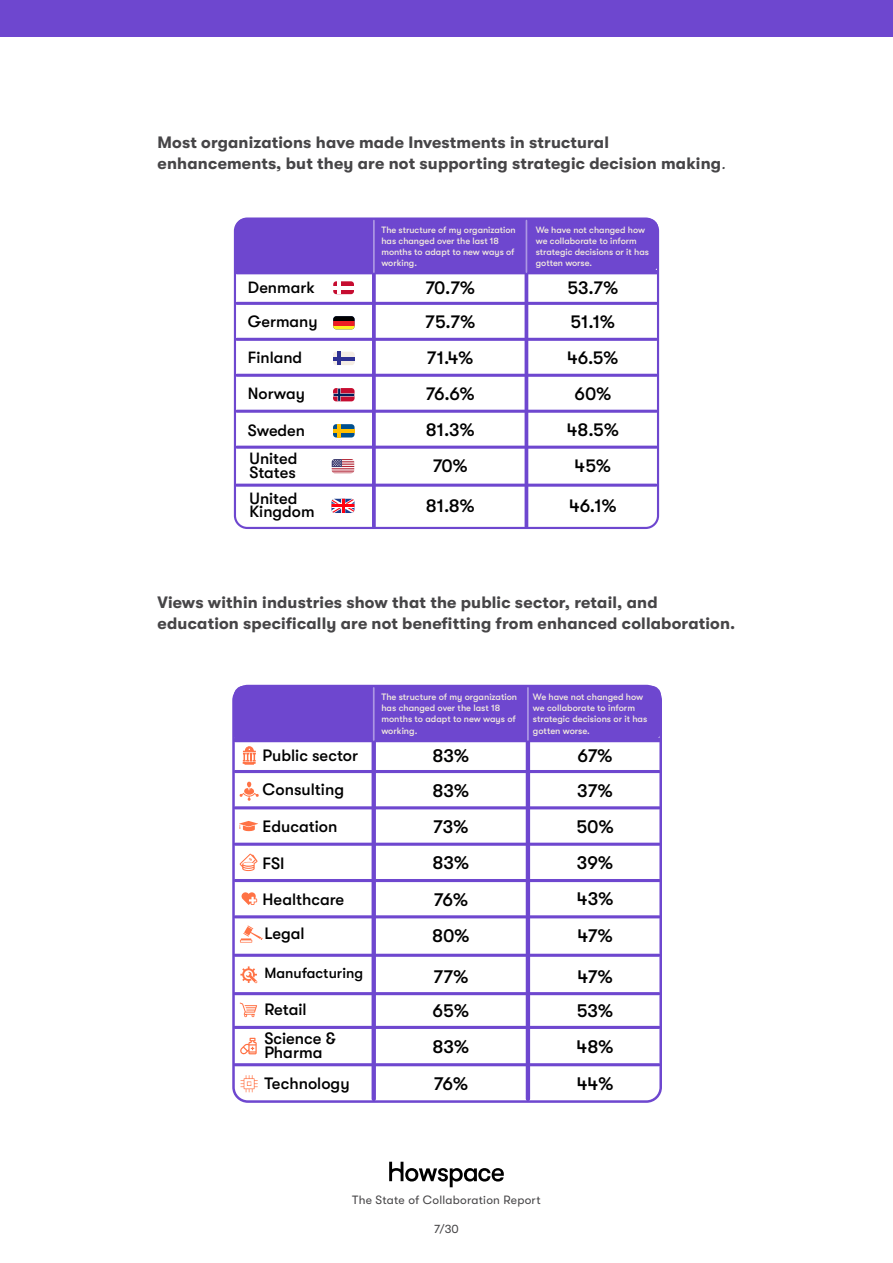
<style>
.page{position:relative;width:893px;height:1263px;background:#fff}
.page>*{position:absolute;margin:0;border:0;box-sizing:border-box;transform-origin:0 0}
.t1{font:500 18.6px/36px "GT Walsheim Pro";color:#000;text-align:justify}
.t2{font:500 18.45px/35.7px "GT Walsheim Pro";color:#000;text-align:center}
.t3{font:700 16.5px/21px "GT Walsheim Pro";letter-spacing:.01em;color:#464547}
.t4{font:500 16.5px/34.2px "GT Walsheim Pro";color:#000}
.t5{font:500 16.35px/33.9px "GT Walsheim Pro";color:#000}
.t6{font:500 14.7px "GT Walsheim Pro";color:#000}
.t7{font:12px "GT Walsheim Pro";letter-spacing:.02em;color:#464547}
.t8{font:500 9.3px/11.1px "GT Walsheim Pro";color:#f2eade}
.t9{font:500 9.15px/10.9px "GT Walsheim Pro";color:#f2eade}
.s1{font-weight:400;font-style:italic;font-size:15px}
</style>
<div class="page">
<svg style="left:389px;top:1162px;width:115px;height:25px"></svg>
<div style="left:0;top:0;width:893px;height:36px;background:#6e47cf"></div>
<svg style="left:234px;top:217px;width:425px;height:312px"></svg>
<svg style="left:372px;top:221px;width:4px;height:305px"></svg>
<hr style="left:525px;top:221px;width:3px;height:305px;background:#6e47cf">
<hr style="left:237px;top:302px;width:419px;height:3px;background:#6e47cf">
<hr style="left:237px;top:270px;width:420px;height:4px;background:#6e47cf">
<hr style="left:237px;top:338px;width:419px;height:3px;background:#6e47cf">
<hr style="left:237px;top:374px;width:419px;height:3px;background:#6e47cf">
<hr style="left:237px;top:410px;width:419px;height:3px;background:#6e47cf">
<hr style="left:237px;top:446px;width:419px;height:3px;background:#6e47cf">
<hr style="left:236px;top:484px;width:420px;height:3px;background:#6e47cf">
<hr style="left:526px;top:221px;width:1px;height:51px;background:#ad97e3">
<hr style="left:373px;top:221px;width:2px;height:51px;background:#ad97e3">
<svg style="left:333px;top:281px;width:21px;height:13px"></svg>
<svg style="left:338px;top:281px;width:3px;height:13px"></svg>
<hr style="left:333px;top:286px;width:21px;height:3px;background:#fff">
<svg style="left:333px;top:325px;width:22px;height:4px"></svg>
<hr style="left:333px;top:321px;width:22px;height:4px;background:#ed1c24">
<div style="left:333px;top:316px;width:22px;height:5px;background:#000"></div>
<svg style="left:333px;top:352px;width:22px;height:13px"></svg>
<svg style="left:338px;top:352px;width:3px;height:13px"></svg>
<hr style="left:333px;top:357px;width:22px;height:3px;background:#2e3192">
<svg style="left:333px;top:388px;width:22px;height:13px"></svg>
<div style="left:333px;top:424px;width:22px;height:13px;background:#00508f;border-radius:3px"></div>
<svg style="left:338px;top:424px;width:3px;height:13px"></svg>
<hr style="left:333px;top:429px;width:22px;height:4px;background:#ffbf00">
<svg style="left:331px;top:459px;width:23px;height:14px"></svg>
<svg style="left:331px;top:499px;width:23px;height:14px"></svg>
<svg style="left:232px;top:685px;width:430px;height:418px"></svg>
<hr style="left:372px;top:688px;width:4px;height:411px;background:#6e47cf">
<hr style="left:526px;top:688px;width:4px;height:411px;background:#6e47cf">
<hr style="left:235px;top:770px;width:424px;height:3px;background:#6e47cf">
<hr style="left:235px;top:806px;width:424px;height:3px;background:#6e47cf">
<hr style="left:235px;top:843px;width:424px;height:3px;background:#6e47cf">
<hr style="left:235px;top:879px;width:424px;height:3px;background:#6e47cf">
<hr style="left:235px;top:915px;width:424px;height:3px;background:#6e47cf">
<hr style="left:235px;top:954px;width:424px;height:3px;background:#6e47cf">
<hr style="left:235px;top:992px;width:424px;height:3px;background:#6e47cf">
<hr style="left:235px;top:1026px;width:424px;height:3px;background:#6e47cf">
<hr style="left:235px;top:1063px;width:424px;height:3px;background:#6e47cf">
<div style="left:331px;top:929px;width:23px;height:14px;background:#fff;border-radius:3px"></div>
<svg style="left:232px;top:686px;width:429px;height:78px"></svg>
<svg style="left:239px;top:781px;width:20px;height:20px"></svg>
<svg style="left:239px;top:821px;width:19px;height:10px"></svg>
<svg style="left:241px;top:892px;width:16px;height:13px"></svg>
<svg style="left:240px;top:966px;width:17px;height:17px"></svg>
<svg style="left:240px;top:1038px;width:17px;height:16px"></svg>
<svg style="left:240px;top:1075px;width:18px;height:17px"></svg>
<svg style="left:240px;top:1002px;width:17px;height:15px"></svg>
<svg style="left:240px;top:925px;width:23px;height:17px"></svg>
<svg style="left:240px;top:853px;width:18px;height:18px"></svg>
<p class="t3" style="left:158px;top:131px;width:570px">Most organizations have made Investments in structural enhancements, but they are not supporting strategic decision making<span class="s1">.</span></p>
<p class="t5" style="left:248px;top:270px;width:71px">Denmark<br>Germany</p>
<p class="t5" style="left:248px;top:340px;width:56px">Finland</p>
<p class="t5" style="left:248px;top:377px;width:59px">Norway</p>
<p class="t5" style="left:248px;top:416px;width:59px;line-height:28.7px">Sweden<br>United</p>
<p class="t5" style="left:250px;top:460px;width:49px;line-height:25.7px">States<br>United</p>
<p class="t5" style="left:250px;top:495px;width:66px">Kingdom</p>
<p class="t9" style="left:381px;top:224px;width:136px">The structure of my organization has changed over the last 18 months to adapt to new ways of working.</p>
<p class="t9" style="left:536px;top:224px;width:115px">We have not changed how we collaborate to inform strategic decisions or it has gotten worse.</p>
<p class="t2" style="left:425px;top:269px;width:51px">70.7%<br>75.7%<br>71.4%<br>76.6%<br>81.3%<br>70%</p>
<p class="t2" style="left:426px;top:488px;width:50px">81.8%</p>
<p class="t2" style="left:567px;top:269px;width:53px">53.7%<br>51.1%<br>46.5%<br>60%<br>48.5%<br>45%</p>
<p class="t2" style="left:569px;top:488px;width:49px">46.1%</p>
<p class="t3" style="left:158px;top:592px;width:579px">Views within industries show that the public sector, retail, and education specifically are not benefitting from enhanced collaboration.</p>
<p class="t4" style="left:263px;top:738px;width:97px">Public sector<br>Consulting</p>
<p class="t4" style="left:263px;top:809px;width:76px">Education</p>
<p class="t4" style="left:263px;top:846px;width:23px">FSI</p>
<p class="t4" style="left:263px;top:883px;width:83px;line-height:33.5px">Healthcare<br>Legal</p>
<p class="t6" style="left:264px;top:965px;width:100px">Manufacturing</p>
<p class="t4" style="left:264px;top:995px;width:73px;line-height:29.1px">Retail<br>Science &amp;</p>
<p class="t4" style="left:264px;top:1036px;width:87px;line-height:31.5px">Pharma<br>Technology</p>
<p class="t8" style="left:381px;top:691px;width:137px">The structure of my organization has changed over the last 18 months to adapt to new ways of working.</p>
<p class="t8" style="left:533px;top:691px;width:116px">We have not changed how we collaborate to inform strategic decisions or it has gotten worse.</p>
<p class="t1" style="left:432px;top:737px;width:39px">83% 83% 73% 83% 76% 80%</p>
<p class="t1" style="left:433px;top:958px;width:38px">77% 65% 83% 76%</p>
<p class="t1" style="left:576px;top:737px;width:39px">67% 37% 50% 39% 43% 47%</p>
<p class="t1" style="left:577px;top:958px;width:38px">47% 53% 48% 44%</p>
<p class="t7" style="left:352px;top:1194px;width:190px">The State of Collaboration Report</p>
<p class="t7" style="left:434px;top:1222px;width:26px">7/30</p>
</div>
